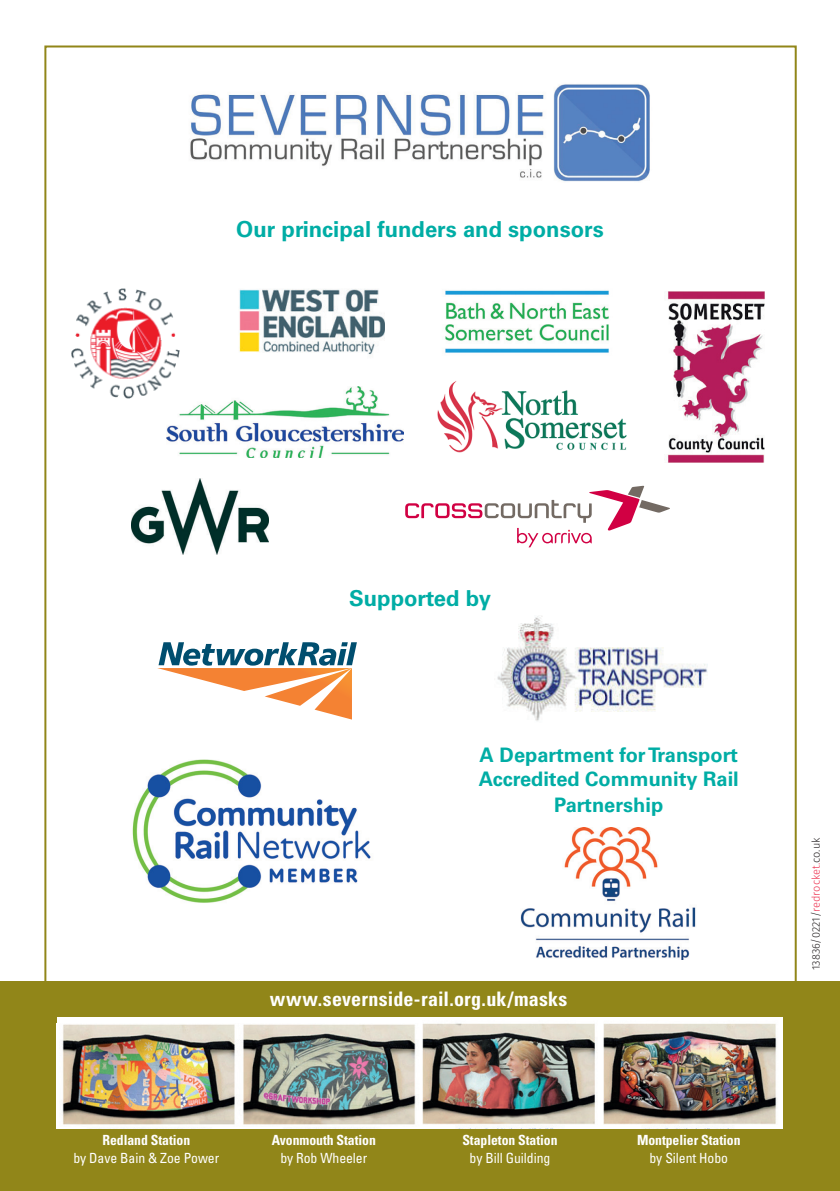
<style>
.page{position:relative;width:840px;height:1191px;background:#fff}
.page>*{position:absolute;margin:0;border:0;box-sizing:border-box;transform-origin:0 0}
.t1{font:700 22px "Univers";color:#00ada5}
.t2{font:700 20px/24px "Univers";color:#00ada5}
._9_pt_Body_-_Light{font:700 condensed 20px "Univers";letter-spacing:.01em;color:#fff}
._22_pt_Main_Headers{font:700 condensed 14px/18px "Univers";letter-spacing:-.005em;color:#fff;text-align:center}
._22_pt_Main_Headers-2{font:condensed 14px/18px "Univers";letter-spacing:-.005em;color:#fff;text-align:center}
._8pt_Body{font:300 11px "Fira Sans";color:#231f20}
.s1{font-weight:700}
.s2{font-weight:400}
.s3{color:#ed2d4c}
</style>
<div class="page">
<div style="left:0;top:981px;width:839px;height:210px;background:#918619"></div>
<img style="left:190px;top:84px;width:460px;height:98px">
<img style="left:71px;top:288px;width:109px;height:111px">
<img style="left:132px;top:479px;width:136px;height:75px">
<img style="left:445px;top:290px;width:164px;height:63px">
<img style="left:497px;top:616px;width:210px;height:105px">
<img style="left:667px;top:291px;width:98px;height:171px">
<img style="left:166px;top:386px;width:237px;height:71px">
<svg style="left:157px;top:642px;width:200px;height:77px"></svg>
<img style="left:437px;top:381px;width:190px;height:72px">
<img style="left:239px;top:289px;width:146px;height:66px">
<img style="left:520px;top:827px;width:176px;height:132px">
<img style="left:132px;top:759px;width:239px;height:144px">
<svg style="left:405px;top:486px;width:264px;height:61px"></svg>
<div style="left:57px;top:1017px;width:363px;height:111px;background:#fff"></div>
<img style="left:62px;top:1024px;width:354px;height:104px">
<img style="left:420px;top:1017px;width:361px;height:111px">
<p class="t1" style="left:236px;top:216px;width:369px">Our principal funders and sponsors</p>
<p class="t1" style="left:349px;top:585px;width:143px">Supported by</p>
<p class="t2" style="left:478px;top:743px;width:261px">A Department for Transport<br>Accredited Community Rail</p>
<p class="t2" style="left:554px;top:793px;width:110px">Partnership</p>
<p class="_9_pt_Body_-_Light" style="left:270px;top:986px;width:299px">www.severnside-rail.org.uk/masks</p>
<p class="_22_pt_Main_Headers-2" style="left:73px;top:1131px;width:147px"><span class="s1">Redland Station<br></span>by Dave Bain &amp; Zoe Power</p>
<p class="_22_pt_Main_Headers" style="left:462px;top:1131px;width:97px">Stapleton Station <span class="s2">by Bill Guilding</span></p>
<p class="_22_pt_Main_Headers" style="left:636px;top:1131px;width:105px">Montpelier Station <span class="s2">by Silent Hobo</span></p>
<p class="_22_pt_Main_Headers" style="left:271px;top:1131px;width:106px">Avonmouth Station <span class="s2">by Rob Wheeler</span></p>
<p class="_8pt_Body" style="left:807px;top:970px;width:134px;rotate:-90deg">13836/0221/<span class="s3">redrocket.</span>co.uk</p>
</div>
